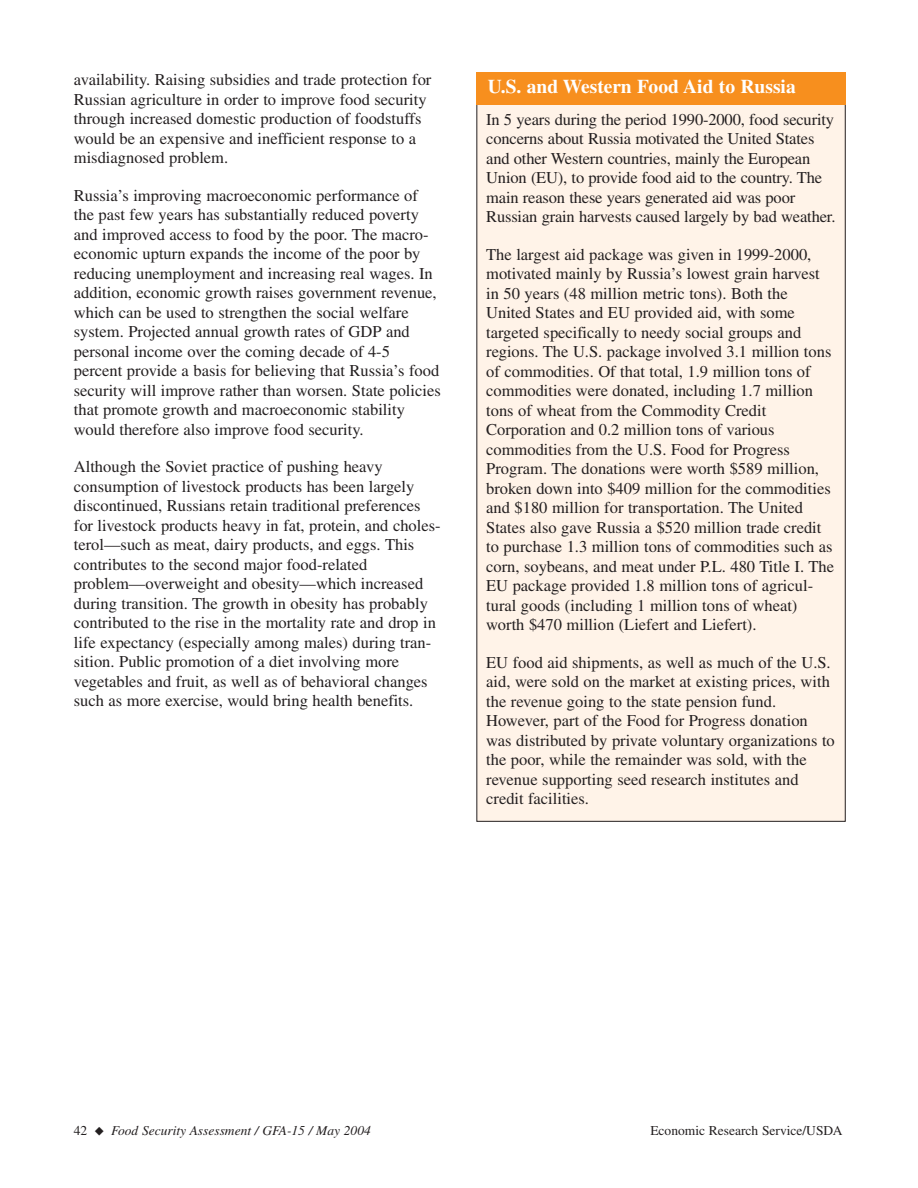
<style>
.page{position:relative;width:918px;height:1188px;background:#fff}
.page>*{position:absolute;margin:0;border:0;box-sizing:border-box;transform-origin:0 0}
.t1{font:700 19.5px "Times";color:#fff}
.t2{font:16.5px/19.5px "Times";color:#231f20}
.t3{font:italic 13.5px "Times";color:#231f20}
.t4{font:13.5px "Times";color:#231f20}
</style>
<div class="page">
<div style="left:477px;top:95px;width:368px;height:726px;background:#fff3e8"></div>
<div style="left:476px;top:72px;width:370px;height:32px;background:#f78f1e"></div>
<p class="t2" style="left:74px;top:71px;width:359px">availability. Raising subsidies and trade protection for Russian agriculture in order to improve food security through increased domestic production of foodstuffs would be an expensive and inefficient response to a misdiagnosed problem.</p>
<p class="t2" style="left:74px;top:187px;width:368px">Russia’s improving macroeconomic performance of the past few years has substantially reduced poverty and improved access to food by the poor. The macro&shy;economic upturn expands the income of the poor by reducing unemployment and increasing real wages. In addition, economic growth raises government revenue, which can be used to strengthen the social welfare system. Projected annual growth rates of GDP and personal income over the coming decade of 4-5 percent provide a basis for believing that Russia’s food security will improve rather than worsen. State policies that promote growth and macroeconomic stability would therefore also improve food security.</p>
<p class="t2" style="left:74px;top:458px;width:368px">Although the Soviet practice of pushing heavy consumption of livestock products has been largely discontinued, Russians retain traditional preferences for livestock products heavy in fat, protein, and choles&shy;terol—such as meat, dairy products, and eggs. This contributes to the second major food-related problem—overweight and obesity—which increased during transition. The growth in obesity has probably contributed to the rise in the mortality rate and drop in life expectancy (especially among males) during tran&shy;sition. Public promotion of a diet involving more vegetables and fruit, as well as of behavioral changes such as more exercise, would bring health benefits.</p>
<p class="t1" style="left:488px;top:79px;width:310px">U.S. and Western Food Aid to Russia</p>
<p class="t2" style="left:486px;top:111px;width:351px">In 5 years during the period 1990-2000, food security concerns about Russia motivated the United States and other Western countries, mainly the European Union (EU), to provide food aid to the country. The main reason these years generated aid was poor Russian grain harvests caused largely by bad weather.</p>
<p class="t2" style="left:486px;top:246px;width:349px">The largest aid package was given in 1999-2000, motivated mainly by Russia’s lowest grain harvest in 50 years (48 million metric tons). Both the United States and EU provided aid, with some targeted specifically to needy social groups and regions. The U.S. package involved 3.1 million tons of commodities. Of that total, 1.9 million tons of commodities were donated, including 1.7 million tons of wheat from the Commodity Credit Corporation and 0.2 million tons of various commodities from the U.S. Food for Progress Program. The donations were worth $589 million, broken down into $409 million for the commodities and $180 million for transportation. The United States also gave Russia a $520 million trade credit to purchase 1.3 million tons of commodities such as corn, soybeans, and meat under P.L. 480 Title I. The EU package provided 1.8 million tons of agricul&shy;tural goods (including 1 million tons of wheat) worth $470 million (Liefert and Liefert).</p>
<p class="t2" style="left:486px;top:654px;width:350px">EU food aid shipments, as well as much of the U.S. aid, were sold on the market at existing prices, with the revenue going to the state pension fund.<br>However, part of the Food for Progress donation was distributed by private voluntary organizations to the poor, while the remainder was sold, with the revenue supporting seed research institutes and credit facilities.</p>
<p class="t4" style="left:74px;top:1125px;width:15px">42</p>
<p class="t3" style="left:111px;top:1125px;width:261px">Food Security Assessment / GFA-15 / May 2004</p>
<p class="t4" style="left:650px;top:1125px;width:194px">Economic Research Service/USDA</p>
</div>
